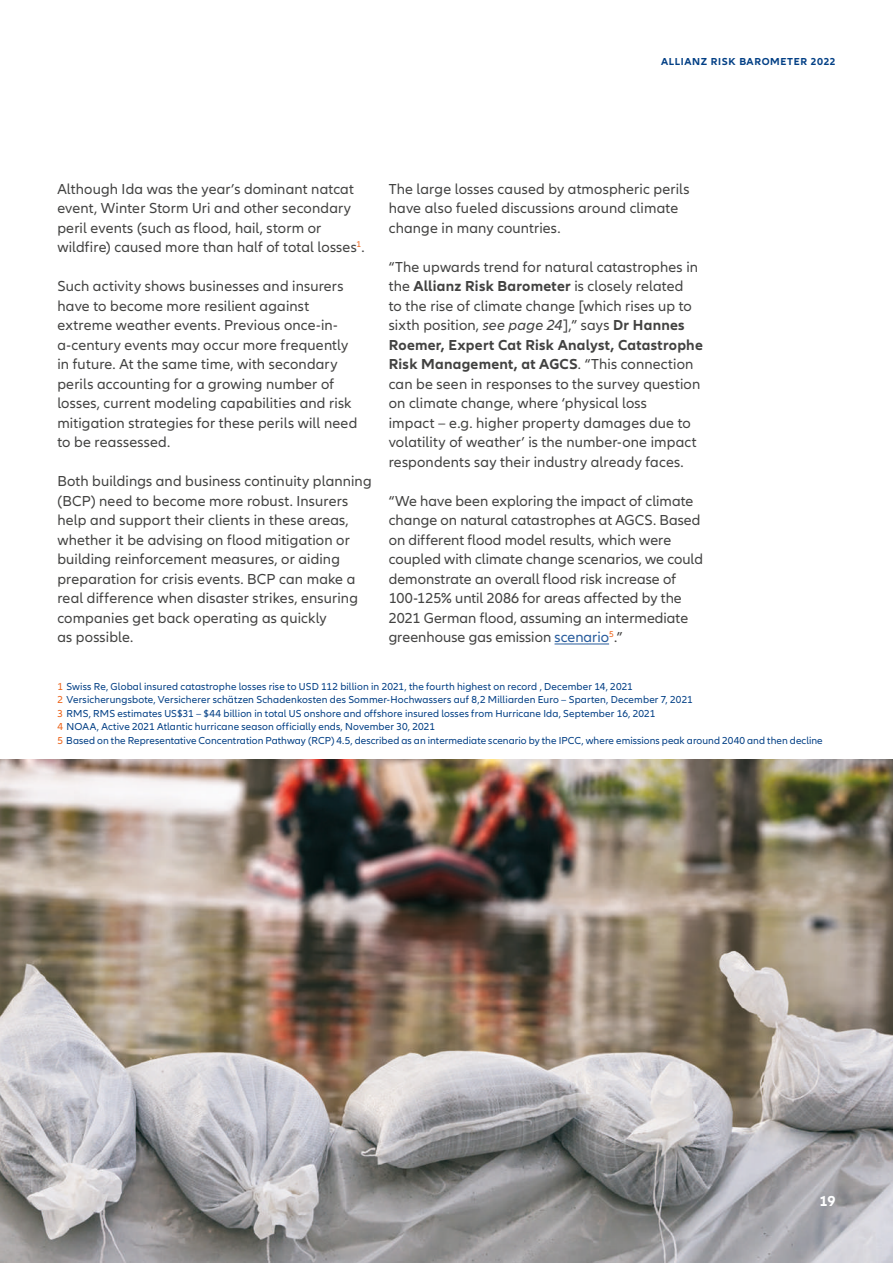
<style>
.page{position:relative;width:893px;height:1263px;background:#fff}
.page>*{position:absolute;margin:0;border:0;box-sizing:border-box;transform-origin:0 0}
.t1{font:15px/19.5px "Allianz Neo";letter-spacing:.01em;color:#424241}
.t2{font:700 15px "Allianz Neo";color:#fff}
.t3{font:10.5px/13.5px "Allianz Neo";letter-spacing:.01em;color:#023f85}
.t4{font:700 10.5px "Allianz Neo";letter-spacing:.06em;color:#023f85}
.s1{font-weight:700}
.s2{font-style:italic}
.s3{color:#275b9c}
.s4{color:#ec6319}
</style>
<div class="page">
<img style="left:0;top:759px;width:893px;height:504px">
<hr style="left:554px;top:644px;width:55px;height:1px;background:#275b9c">
<p class="t4" style="left:661px;top:56px;width:176px">ALLIANZ RISK BAROMETER 2022</p>
<p class="t1" style="left:57px;top:180px;width:309px">Although Ida was the year’s dominant natcat event, Winter Storm Uri and other secondary peril events (such as flood, hail, storm or wildfire) caused more than half of total losses<sup>1</sup>.</p>
<p class="t1" style="left:57px;top:277px;width:301px">Such activity shows businesses and insurers have to become more resilient against extreme weather events. Previous once-in&shy;a-century events may occur more frequently in future. At the same time, with secondary perils accounting for a growing number of losses, current modeling capabilities and risk mitigation strategies for these perils will need to be reassessed.</p>
<p class="t1" style="left:57px;top:472px;width:316px">Both buildings and business continuity planning (BCP) need to become more robust. Insurers help and support their clients in these areas, whether it be advising on flood mitigation or building reinforcement measures, or aiding preparation for crisis events. BCP can make a real difference when disaster strikes, ensuring companies get back operating as quickly<br>as possible.</p>
<p class="t1" style="left:389px;top:180px;width:302px">The large losses caused by atmospheric perils have also fueled discussions around climate change in many countries.</p>
<p class="t1" style="left:389px;top:258px;width:316px">“The upwards trend for natural catastrophes in the <span class="s1">Allianz Risk Barometer</span> is closely related<br>to the rise of climate change [which rises up to sixth position, <span class="s2">see page 24</span>],” says <span class="s1">Dr Hannes Roemer, Expert Cat Risk Analyst, Catastrophe Risk Management, at AGCS</span>. “This connection can be seen in responses to the survey question on climate change, where ‘physical loss<br>impact – e.g. higher property damages due to volatility of weather’ is the number-one impact respondents say their industry already faces.</p>
<p class="t1" style="left:389px;top:492px;width:316px">“We have been exploring the impact of climate change on natural catastrophes at AGCS. Based on different flood model results, which were coupled with climate change scenarios, we could demonstrate an overall flood risk increase of 100-125% until 2086 for areas affected by the 2021 German flood, assuming an intermediate greenhouse gas emission <span class="s3">scenario</span><sup>5</sup>.”</p>
<p class="t3" style="left:57px;top:679px;width:767px"><span class="s4">1</span> Swiss Re, Global insured catastrophe losses rise to USD 112 billion in 2021, the fourth highest on record , December 14, 2021<br><span class="s4">2</span> Versicherungsbote, Versicherer schätzen Schadenkosten des Sommer-Hochwassers auf 8,2 Milliarden Euro – Sparten, December 7, 2021<br><span class="s4">3</span> RMS, RMS estimates US$31 – $44 billion in total US onshore and offshore insured losses from Hurricane Ida, September 16, 2021<br><span class="s4">4</span> NOAA, Active 2021 Atlantic hurricane season officially ends, November 30, 2021<br><span class="s4">5</span> Based on the Representative Concentration Pathway (RCP) 4.5, described as an intermediate scenario by the IPCC, where emissions peak around 2040 and then decline</p>
<p class="t2" style="left:819px;top:1192px;width:18px">19</p>
</div>
